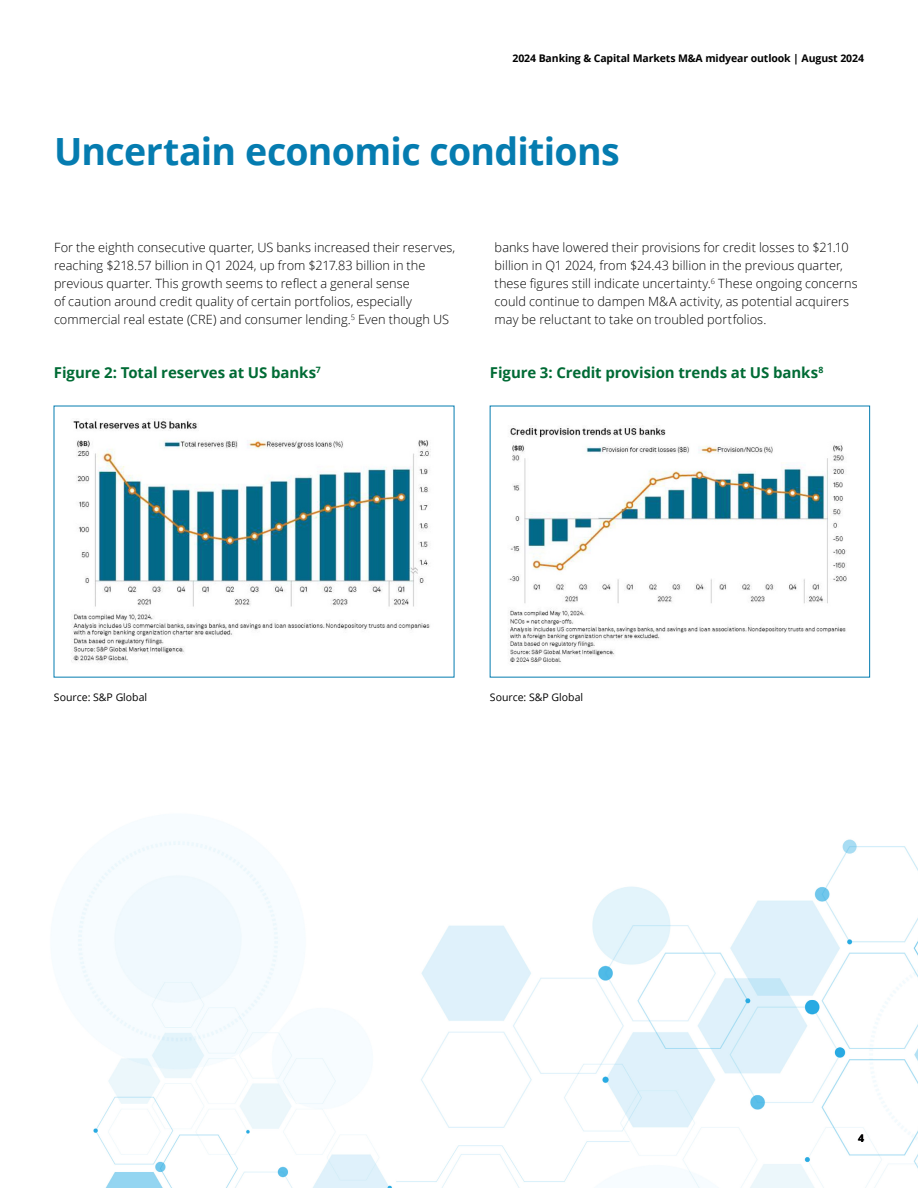
<style>
.page{position:relative;width:918px;height:1188px;background:#fff}
.page>*{position:absolute;margin:0;border:0;box-sizing:border-box;transform-origin:0 0}
.t1{font:700 37.5px "Open Sans";letter-spacing:-.02em;color:#057cb0}
.t2{font:700 15px "Open Sans";letter-spacing:-.005em;color:#006b35}
.t3{font:300 12.75px/18px "Open Sans";letter-spacing:.005em;color:#000}
.t4{font:700 10.5px "Open Sans";letter-spacing:-.01em;color:#000}
.t5{font:10.5px "Open Sans";color:#000}
</style>
<div class="page">
<img style="left:78px;top:839px;width:840px;height:349px">
<img style="left:71px;top:419px;width:360px;height:244px">
<img style="left:508px;top:426px;width:339px;height:237px">
<p class="t4" style="left:513px;top:51px;width:353px">2024 Banking &amp; Capital Markets M&amp;A midyear outlook | August 2024</p>
<h1 class="t1" style="left:54px;top:125px;width:567px">Uncertain economic conditions</h1>
<p class="t3" style="left:54px;top:238px;width:403px">For the eighth consecutive quarter, US banks increased their reserves, reaching $218.57 billion in Q1 2024, up from $217.83 billion in the previous quarter. This growth seems to reflect a general sense<br>of caution around credit quality of certain portfolios, especially commercial real estate (CRE) and consumer lending.<sup>5</sup> Even though US</p>
<p class="t3" style="left:495px;top:238px;width:365px">banks have lowered their provisions for credit losses to $21.10 billion in Q1 2024, from $24.43 billion in the previous quarter, these figures still indicate uncertainty.<sup>6</sup> These ongoing concerns could continue to dampen M&amp;A activity, as potential acquirers may be reluctant to take on troubled portfolios.</p>
<p class="t2" style="left:54px;top:362px;width:268px">Figure 2: Total reserves at US banks<sup>7</sup></p>
<p class="t2" style="left:490px;top:362px;width:335px">Figure 3: Credit provision trends at US banks<sup>8</sup></p>
<p class="t5" style="left:54px;top:690px;width:95px">Source: S&amp;P Global</p>
<p class="t5" style="left:490px;top:690px;width:95px">Source: S&amp;P Global</p>
<p class="t4" style="left:858px;top:1131px;width:7px">4</p>
</div>
